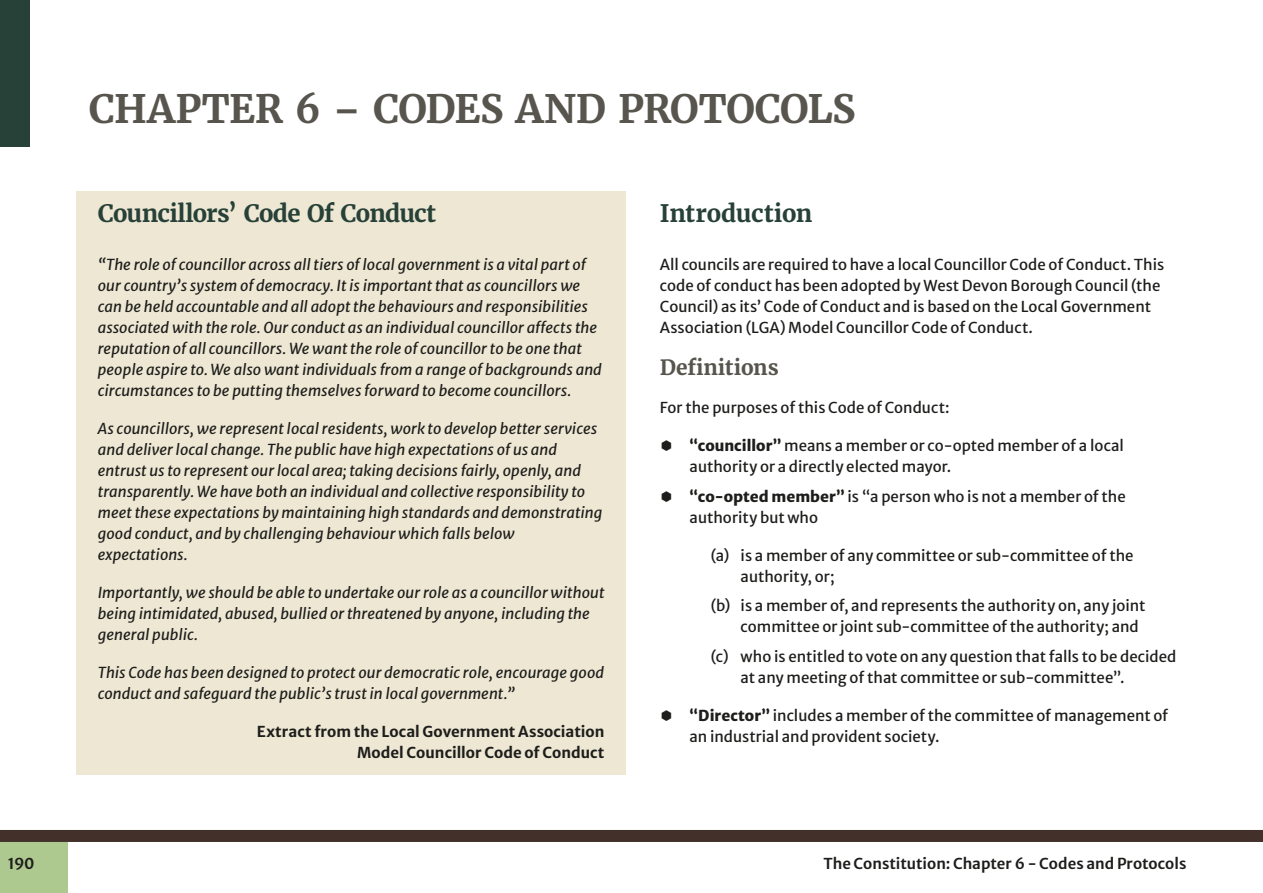
<style>
.page{position:relative;width:1263px;height:893px;background:#fff}
.page>*{position:absolute;margin:0;border:0;box-sizing:border-box;transform-origin:0 0}
.t1{font:700 39px "Merriweather";letter-spacing:-.015em;color:#57554d}
.H2_shaded{font:700 24px "Merriweather";letter-spacing:-.025em;color:#274138}
.t2{font:700 21px "Merriweather";letter-spacing:-.01em;color:#57554d}
.Para_shaded{font:italic 15px/21px "Merriweather Sans";letter-spacing:.005em;color:#1d1d1b}
.t3{font:15px/21px "Merriweather Sans";color:#1d1d1b}
.Para_shaded-2{font:700 15px/21px "Merriweather Sans";color:#1d1d1b;text-align:right}
.t4{font:600 15px "Merriweather Sans";color:#1d1d1b}
.s1{font-weight:800}
</style>
<div class="page">
<div style="left:0;top:830px;width:1263px;height:12px;background:#43302b"></div>
<div style="left:0;top:842px;width:68px;height:51px;background:#adc98f"></div>
<div style="left:77px;top:191px;width:549px;height:56px;background:#ede7d3"></div>
<div style="left:77px;top:242px;width:549px;height:171px;background:#ede7d3"></div>
<div style="left:77px;top:406px;width:549px;height:171px;background:#ede7d3"></div>
<div style="left:77px;top:570px;width:549px;height:87px;background:#ede7d3"></div>
<div style="left:77px;top:650px;width:549px;height:66px;background:#ede7d3"></div>
<div style="left:77px;top:709px;width:549px;height:66px;background:#ede7d3"></div>
<div style="left:0;top:0;width:30px;height:147px;background:#274138"></div>
<h1 class="t1" style="left:89px;top:84px;width:768px">CHAPTER 6 – CODES AND PROTOCOLS</h1>
<h2 class="H2_shaded" style="left:98px;top:198px;width:340px">Councillors’ Code Of Conduct</h2>
<p class="Para_shaded" style="left:98px;top:252px;width:506px">“The role of councillor across all tiers of local government is a vital part of our country’s system of democracy. It is important that as councillors we can be held accountable and all adopt the behaviours and responsibilities associated with the role. Our conduct as an individual councillor affects the reputation of all councillors. We want the role of councillor to be one that people aspire to. We also want individuals from a range of backgrounds and circumstances to be putting themselves forward to become councillors.</p>
<p class="Para_shaded" style="left:98px;top:416px;width:506px">As councillors, we represent local residents, work to develop better services and deliver local change. The public have high expectations of us and entrust us to represent our local area; taking decisions fairly, openly, and transparently. We have both an individual and collective responsibility to meet these expectations by maintaining high standards and demonstrating good conduct, and by challenging behaviour which falls below expectations.</p>
<p class="Para_shaded" style="left:98px;top:580px;width:508px">Importantly, we should be able to undertake our role as a councillor without being intimidated, abused, bullied or threatened by anyone, including the general public.</p>
<p class="Para_shaded" style="left:98px;top:660px;width:508px">This Code has been designed to protect our democratic role, encourage good conduct and safeguard the public’s trust in local government.”</p>
<p class="Para_shaded-2" style="left:257px;top:719px;width:349px">Extract from the Local Government Association<br>Model Councillor Code of Conduct</p>
<h2 class="H2_shaded" style="left:660px;top:198px;width:154px">Introduction</h2>
<p class="t3" style="left:660px;top:252px;width:506px">All councils are required to have a local Councillor Code of Conduct. This code of conduct has been adopted by West Devon Borough Council (the Council) as its’ Code of Conduct and is based on the Local Government Association (LGA) Model Councillor Code of Conduct.</p>
<h3 class="t2" style="left:660px;top:354px;width:120px">Definitions</h3>
<p class="t3" style="left:660px;top:396px;width:291px">For the purposes of this Code of Conduct:</p>
<p class="t3" style="left:690px;top:434px;width:436px"><span class="s1">“councillor”</span> means a member or co-opted member of a local authority or a directly elected mayor.</p>
<p class="t3" style="left:690px;top:484px;width:438px"><span class="s1">“co-opted member”</span> is “a person who is not a member of the authority but who</p>
<p class="t3" style="left:741px;top:543px;width:394px;text-indent:-30px">(a) is a member of any committee or sub-committee of the authority, or;</p>
<p class="t3" style="left:741px;top:594px;width:406px;text-indent:-30px">(b) is a member of, and represents the authority on, any joint committee or joint sub-committee of the authority; and</p>
<p class="t3" style="left:741px;top:644px;width:437px;text-indent:-30px">(c) who is entitled to vote on any question that falls to be decided at any meeting of that committee or sub-committee”.</p>
<p class="t3" style="left:690px;top:703px;width:480px"><span class="s1">“Director”</span> includes a member of the committee of management of an industrial and provident society.</p>
<p class="t4" style="left:8px;top:851px;width:28px">190</p>
<p class="t4" style="left:823px;top:851px;width:365px">The Constitution: Chapter 6 - Codes and Protocols</p>
</div>
